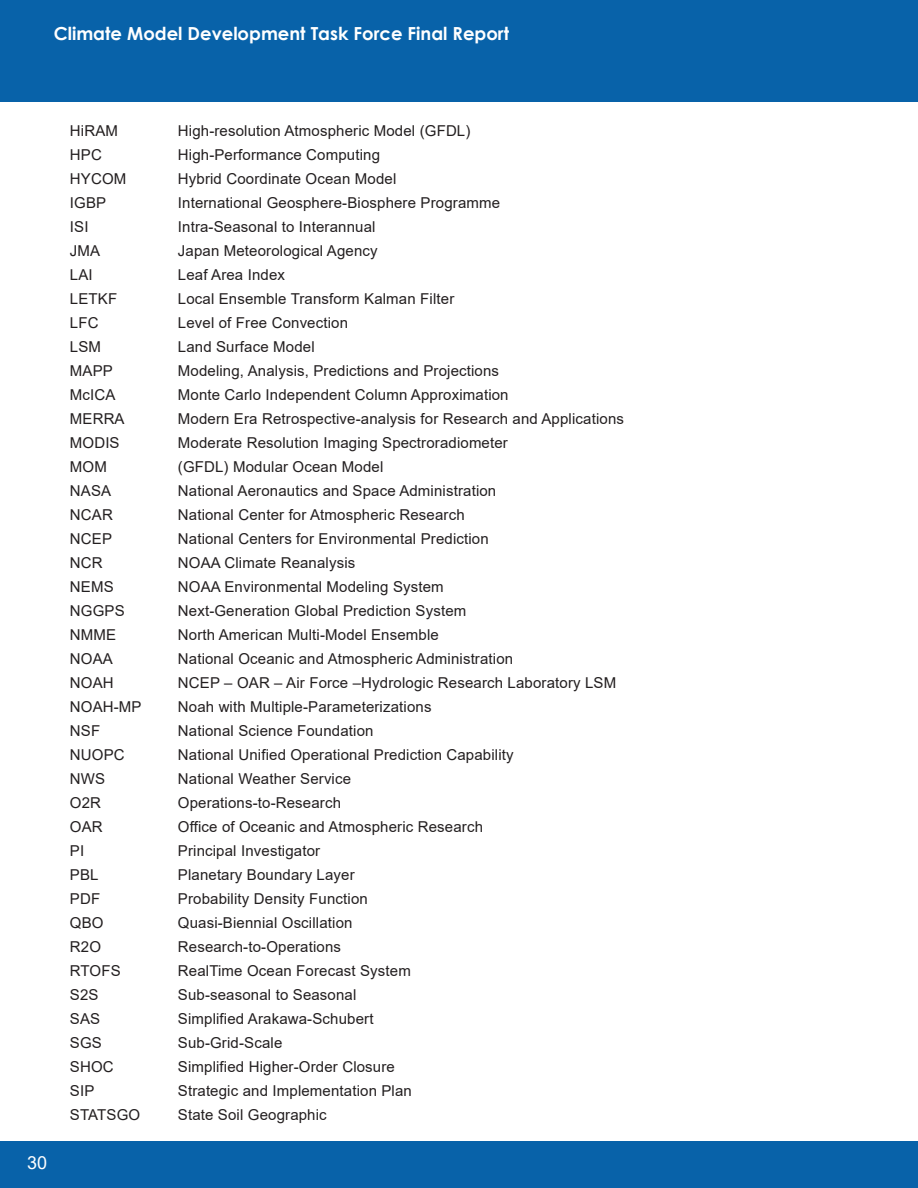
<style>
.page{position:relative;width:918px;height:1188px;background:#fff}
.page>*{position:absolute;margin:0;border:0;box-sizing:border-box;transform-origin:0 0}
.t1{font:700 18px "Century Gothic";color:#fff}
.t2{font:18px "Arial";color:#fff}
.Body{font:15px "Arial";letter-spacing:.01em;color:#231f20}
</style>
<div class="page">
<div style="left:0;top:0;width:918px;height:102px;background:#0862a9"></div>
<div style="left:0;top:1142px;width:918px;height:46px;background:#0862a9"></div>
<p class="t1" style="left:54px;top:19px;width:457px">Climate Model Development Task Force Final Report</p>
<p class="t2" style="left:27px;top:1150px;width:22px">30</p>
<p class="Body" style="left:70px;top:121px;width:50px">HiRAM</p>
<p class="Body" style="left:178px;top:121px;width:294px">High-resolution Atmospheric Model (GFDL)</p>
<p class="Body" style="left:70px;top:145px;width:33px">HPC</p>
<p class="Body" style="left:178px;top:145px;width:204px">High-Performance Computing</p>
<p class="Body" style="left:70px;top:169px;width:58px">HYCOM</p>
<p class="Body" style="left:178px;top:169px;width:220px">Hybrid Coordinate Ocean Model</p>
<p class="Body" style="left:70px;top:193px;width:38px">IGBP</p>
<p class="Body" style="left:178px;top:193px;width:324px">International Geosphere-Biosphere Programme</p>
<p class="Body" style="left:70px;top:217px;width:20px">ISI</p>
<p class="Body" style="left:178px;top:217px;width:199px">Intra-Seasonal to Interannual</p>
<p class="Body" style="left:70px;top:241px;width:32px">JMA</p>
<p class="Body" style="left:178px;top:241px;width:201px">Japan Meteorological Agency</p>
<p class="Body" style="left:70px;top:265px;width:24px">LAI</p>
<p class="Body" style="left:178px;top:265px;width:109px">Leaf Area Index</p>
<p class="Body" style="left:70px;top:289px;width:49px">LETKF</p>
<p class="Body" style="left:178px;top:289px;width:278px">Local Ensemble Transform Kalman Filter</p>
<p class="Body" style="left:70px;top:313px;width:30px">LFC</p>
<p class="Body" style="left:178px;top:313px;width:172px">Level of Free Convection</p>
<p class="Body" style="left:70px;top:337px;width:33px">LSM</p>
<p class="Body" style="left:178px;top:337px;width:138px">Land Surface Model</p>
<p class="Body" style="left:70px;top:361px;width:44px">MAPP</p>
<p class="Body" style="left:178px;top:361px;width:323px">Modeling, Analysis, Predictions and Projections</p>
<p class="Body" style="left:70px;top:385px;width:47px">McICA</p>
<p class="Body" style="left:178px;top:385px;width:332px">Monte Carlo Independent Column Approximation</p>
<p class="Body" style="left:70px;top:409px;width:56px">MERRA</p>
<p class="Body" style="left:178px;top:409px;width:448px">Modern Era Retrospective-analysis for Research and Applications</p>
<p class="Body" style="left:70px;top:433px;width:51px">MODIS</p>
<p class="Body" style="left:178px;top:433px;width:332px">Moderate Resolution Imaging Spectroradiometer</p>
<p class="Body" style="left:70px;top:457px;width:38px">MOM</p>
<p class="Body" style="left:178px;top:457px;width:207px">(GFDL) Modular Ocean Model</p>
<p class="Body" style="left:70px;top:481px;width:43px">NASA</p>
<p class="Body" style="left:178px;top:481px;width:320px">National Aeronautics and Space Administration</p>
<p class="Body" style="left:70px;top:505px;width:44px">NCAR</p>
<p class="Body" style="left:178px;top:505px;width:288px">National Center for Atmospheric Research</p>
<p class="Body" style="left:70px;top:529px;width:44px">NCEP</p>
<p class="Body" style="left:178px;top:529px;width:312px">National Centers for Environmental Prediction</p>
<p class="Body" style="left:70px;top:553px;width:34px">NCR</p>
<p class="Body" style="left:178px;top:553px;width:179px">NOAA Climate Reanalysis</p>
<p class="Body" style="left:70px;top:577px;width:45px">NEMS</p>
<p class="Body" style="left:178px;top:577px;width:267px">NOAA Environmental Modeling System</p>
<p class="Body" style="left:70px;top:601px;width:56px">NGGPS</p>
<p class="Body" style="left:178px;top:601px;width:290px">Next-Generation Global Prediction System</p>
<p class="Body" style="left:70px;top:625px;width:48px">NMME</p>
<p class="Body" style="left:178px;top:625px;width:262px">North American Multi-Model Ensemble</p>
<p class="Body" style="left:70px;top:649px;width:44px">NOAA</p>
<p class="Body" style="left:178px;top:649px;width:337px">National Oceanic and Atmospheric Administration</p>
<p class="Body" style="left:70px;top:673px;width:45px">NOAH</p>
<p class="Body" style="left:178px;top:673px;width:440px">NCEP – OAR – Air Force –Hydrologic Research Laboratory LSM</p>
<p class="Body" style="left:70px;top:697px;width:73px">NOAH-MP</p>
<p class="Body" style="left:178px;top:697px;width:255px">Noah with Multiple-Parameterizations</p>
<p class="Body" style="left:70px;top:721px;width:32px">NSF</p>
<p class="Body" style="left:178px;top:721px;width:197px">National Science Foundation</p>
<p class="Body" style="left:70px;top:745px;width:56px">NUOPC</p>
<p class="Body" style="left:178px;top:745px;width:337px">National Unified Operational Prediction Capability</p>
<p class="Body" style="left:70px;top:769px;width:37px">NWS</p>
<p class="Body" style="left:178px;top:769px;width:175px">National Weather Service</p>
<p class="Body" style="left:70px;top:793px;width:33px">O2R</p>
<p class="Body" style="left:178px;top:793px;width:165px">Operations-to-Research</p>
<p class="Body" style="left:70px;top:817px;width:34px">OAR</p>
<p class="Body" style="left:178px;top:817px;width:307px">Office of Oceanic and Atmospheric Research</p>
<p class="Body" style="left:70px;top:841px;width:16px">PI</p>
<p class="Body" style="left:178px;top:841px;width:144px">Principal Investigator</p>
<p class="Body" style="left:70px;top:865px;width:30px">PBL</p>
<p class="Body" style="left:178px;top:865px;width:178px">Planetary Boundary Layer</p>
<p class="Body" style="left:70px;top:889px;width:32px">PDF</p>
<p class="Body" style="left:178px;top:889px;width:191px">Probability Density Function</p>
<p class="Body" style="left:70px;top:913px;width:35px">QBO</p>
<p class="Body" style="left:178px;top:913px;width:176px">Quasi-Biennial Oscillation</p>
<p class="Body" style="left:70px;top:937px;width:33px">R2O</p>
<p class="Body" style="left:178px;top:937px;width:165px">Research-to-Operations</p>
<p class="Body" style="left:70px;top:961px;width:52px">RTOFS</p>
<p class="Body" style="left:178px;top:961px;width:235px">RealTime Ocean Forecast System</p>
<p class="Body" style="left:70px;top:985px;width:30px">S2S</p>
<p class="Body" style="left:178px;top:985px;width:180px">Sub-seasonal to Seasonal</p>
<p class="Body" style="left:70px;top:1009px;width:32px">SAS</p>
<p class="Body" style="left:178px;top:1009px;width:197px">Simplified Arakawa-Schubert</p>
<p class="Body" style="left:70px;top:1033px;width:33px">SGS</p>
<p class="Body" style="left:178px;top:1033px;width:106px">Sub-Grid-Scale</p>
<p class="Body" style="left:70px;top:1057px;width:45px">SHOC</p>
<p class="Body" style="left:178px;top:1057px;width:219px">Simplified Higher-Order Closure</p>
<p class="Body" style="left:70px;top:1081px;width:26px">SIP</p>
<p class="Body" style="left:178px;top:1081px;width:236px">Strategic and Implementation Plan</p>
<p class="Body" style="left:70px;top:1105px;width:72px">STATSGO</p>
<p class="Body" style="left:178px;top:1105px;width:150px">State Soil Geographic</p>
</div>
